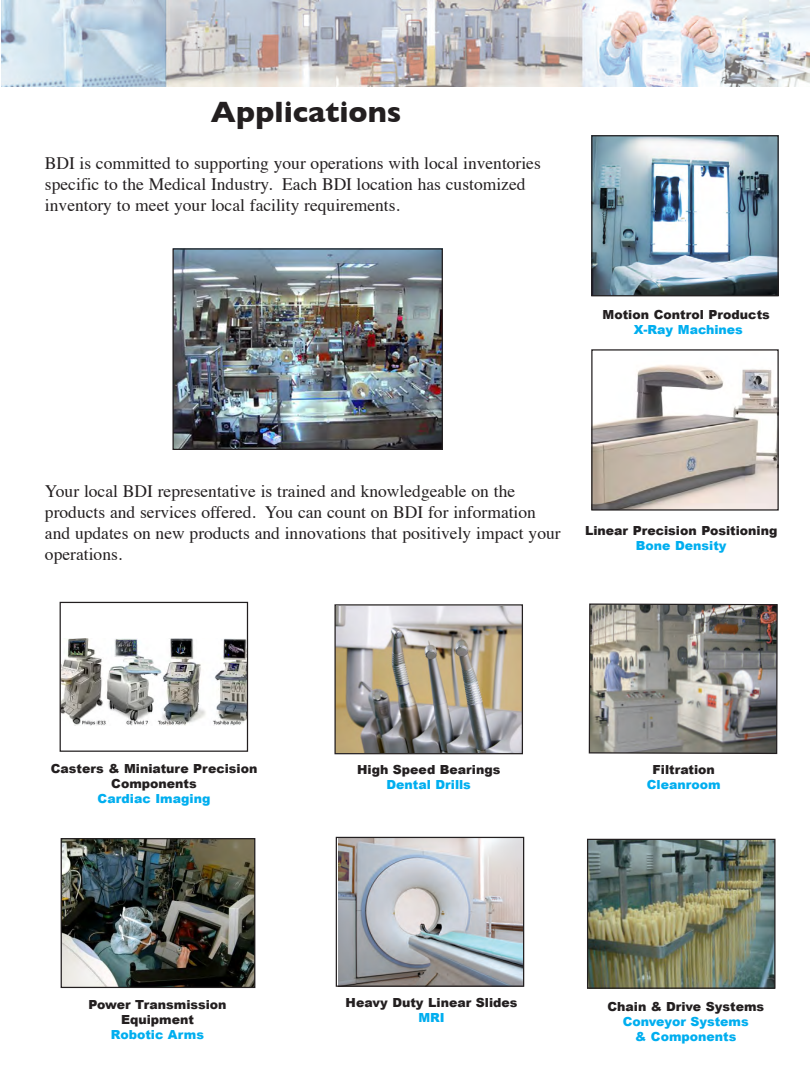
<style>
.page{position:relative;width:810px;height:1080px;background:#fff}
.page>*{position:absolute;margin:0;border:0;box-sizing:border-box;transform-origin:0 0}
.t1{font:700 30px "Gill Sans";color:#231f20}
.t2{font:17.5px/21px "Times";color:#231f20}
.t3{font:900 12.5px/15px "Arial";color:#231f20;text-align:center}
.t4{font:900 12.5px/15px "Arial";color:#00aeef;text-align:center}
.s1{color:#00aeef}
.s2{color:#231f20}
</style>
<div class="page">
<img style="left:62px;top:638px;width:184px;height:88px">
<div style="left:60px;top:602px;width:188px;height:150px;border:1px solid #231f20"></div>
<img style="left:593px;top:137px;width:184px;height:157px">
<div style="left:591px;top:135px;width:188px;height:161px;border:1px solid #231f20"></div>
<img style="left:593px;top:365px;width:184px;height:144px">
<div style="left:591px;top:349px;width:188px;height:162px;border:1px solid #231f20"></div>
<img style="left:1px;top:1px;width:809px;height:85px">
<img style="left:336px;top:607px;width:185px;height:145px">
<div style="left:334px;top:604px;width:189px;height:150px;border:1px solid #231f20"></div>
<img style="left:63px;top:840px;width:190px;height:146px">
<div style="left:61px;top:838px;width:194px;height:150px;border:1px solid #231f20"></div>
<img style="left:338px;top:839px;width:184px;height:146px">
<div style="left:336px;top:837px;width:188px;height:150px;border:1px solid #231f20"></div>
<img style="left:174px;top:250px;width:267px;height:198px">
<div style="left:172px;top:248px;width:271px;height:202px;border:1px solid #231f20"></div>
<img style="left:588px;top:603px;width:190px;height:152px">
<img style="left:589px;top:841px;width:185px;height:146px">
<div style="left:587px;top:839px;width:189px;height:150px;border:1px solid #231f20"></div>
<p class="t1" style="left:211px;top:95px;width:192px">Applications</p>
<p class="t2" style="left:45px;top:154px;width:497px">BDI is committed to supporting your operations with local inventories specific to the Medical Industry. Each BDI location has customized inventory to meet your local facility requirements.</p>
<p class="t3" style="left:603px;top:306px;width:169px">Motion Control Products<br><span class="s1">X-Ray Machines</span></p>
<p class="t2" style="left:45px;top:482px;width:517px">Your local BDI representative is trained and knowledgeable on the products and services offered. You can count on BDI for information and updates on new products and innovations that positively impact your operations.</p>
<p class="t3" style="left:585px;top:523px;width:194px">Linear Precision Positioning<br><span class="s1">Bone Density</span></p>
<p class="t3" style="left:51px;top:760px;width:208px">Casters &amp; Miniature Precision<br>Components<br><span class="s1">Cardiac Imaging</span></p>
<p class="t3" style="left:357px;top:762px;width:145px">High Speed Bearings<br><span class="s1">Dental Drills</span></p>
<p class="t3" style="left:88px;top:996px;width:140px">Power Transmission<br>Equipment<br><span class="s1">Robotic Arms</span></p>
<p class="t3" style="left:346px;top:995px;width:173px">Heavy Duty Linear Slides<br><span class="s1">MRI</span></p>
<p class="t3" style="left:647px;top:762px;width:75px">Filtration<br><span class="s1">Cleanroom</span></p>
<p class="t4" style="left:607px;top:999px;width:158px"><span class="s2">Chain &amp; Drive Systems<br></span>Conveyor Systems<br>&amp; Components</p>
</div>
